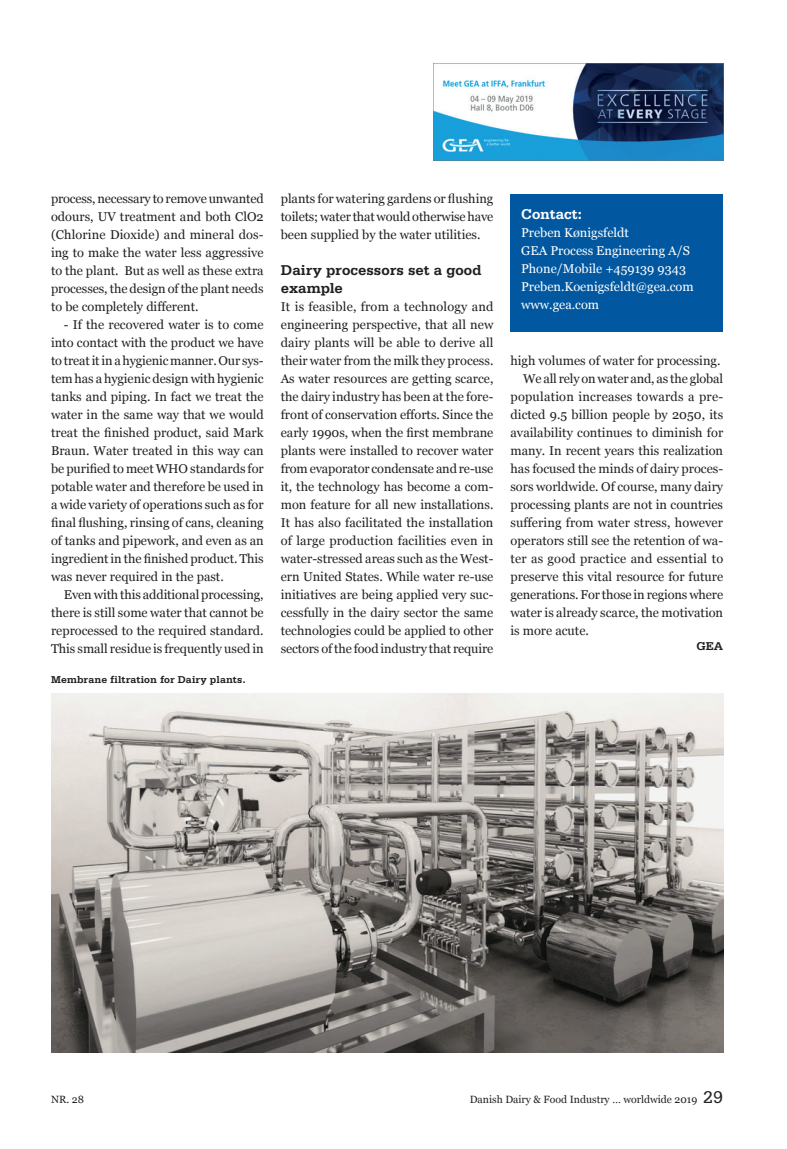
<style>
.page{position:relative;width:787px;height:1149px;background:#fff}
.page>*{position:absolute;margin:0;border:0;box-sizing:border-box;transform-origin:0 0}
.Mellemrubrik{font:700 15px/18px "Serifa";color:#231f20}
.Mellemrubrik-2{font:700 15px "Serifa";letter-spacing:.005em;color:#fff}
.Brødtekst_ind{font:12.75px/18px "Georgia";color:#231f20;text-align:justify}
.Brødtekst{font:12.75px/18px "Georgia";color:#231f20;text-align:justify}
.Brødtekst-2{font:12.75px "Georgia";color:#fff}
.Forfatter{font:700 12px "Serifa";color:#231f20}
.t1{font:10.5px "Georgia";color:#231f20}
.Billedtekst{font:700 10.5px "Serifa";letter-spacing:.01em;color:#231f20}
.s1{font-family:"Serifa";font-size:18px}
</style>
<div class="page">
<img style="left:433px;top:64px;width:290px;height:97px">
<img style="left:51px;top:693px;width:672px;height:358px">
<div style="left:510px;top:194px;width:213px;height:137px;background:#0158a1"></div>
<p class="Brødtekst" style="left:51px;top:189px;width:214px">process, necessary to remove unwanted odours, UV treatment and both ClO2 (Chlorine Dioxide) and mineral dos&shy;ing to make the water less aggressive to the plant. But as well as these extra processes, the design of the plant needs to be completely different.</p>
<p class="Brødtekst_ind" style="left:51px;top:315px;width:214px;text-indent:13px">- If the recovered water is to come into contact with the product we have to treat it in a hygienic manner. Our sys&shy;tem has a hygienic design with hygienic tanks and piping. In fact we treat the water in the same way that we would treat the finished product, said Mark Braun. Water treated in this way can be purified to meet WHO standards for potable water and therefore be used in a wide variety of operations such as for final flushing, rinsing of cans, cleaning of tanks and pipework, and even as an ingredient in the finished product. This was never required in the past.</p>
<p class="Brødtekst_ind" style="left:51px;top:585px;width:214px;text-indent:13px">Even with this additional processing, there is still some water that cannot be reprocessed to the required standard.<br>This small residue is frequently used in</p>
<p class="Billedtekst" style="left:51px;top:672px;width:196px">Membrane filtration for Dairy plants.</p>
<p class="Brødtekst_ind" style="left:281px;top:189px;width:214px">plants for watering gardens or flushing toilets; water that would otherwise have been supplied by the water utilities.</p>
<p class="Mellemrubrik" style="left:281px;top:260px;width:202px">Dairy processors set a good example</p>
<p class="Brødtekst" style="left:281px;top:297px;width:214px">It is feasible, from a technology and engineering perspective, that all new dairy plants will be able to derive all their water from the milk they process.<br>As water resources are getting scarce, the dairy industry has been at the fore&shy;front of conservation efforts. Since the early 1990s, when the first membrane plants were installed to recover water from evaporator condensate and re-use it, the technology has become a com&shy;mon feature for all new installations.<br>It has also facilitated the installation of large production facilities even in water-stressed areas such as the West&shy;ern United States. While water re-use initiatives are being applied very suc&shy;cessfully in the dairy sector the same technologies could be applied to other sectors of the food industry that require</p>
<p class="Mellemrubrik-2" style="left:521px;top:205px;width:62px">Contact:</p>
<p class="Brødtekst-2" style="left:521px;top:223px;width:109px">Preben Kønigsfeldt</p>
<p class="Brødtekst-2" style="left:521px;top:241px;width:170px">GEA Process Engineering A/S</p>
<p class="Brødtekst-2" style="left:521px;top:259px;width:166px">Phone/Mobile +459139 9343</p>
<p class="Brødtekst-2" style="left:521px;top:277px;width:174px">Preben.Koenigsfeldt@gea.com</p>
<p class="Brødtekst-2" style="left:521px;top:295px;width:80px">www.gea.com</p>
<p class="Brødtekst" style="left:510px;top:351px;width:211px">high volumes of water for processing.</p>
<p class="Brødtekst_ind" style="left:510px;top:369px;width:214px;text-indent:13px">We all rely on water and, as the global population increases towards a pre&shy;dicted 9.5 billion people by 2050, its availability continues to diminish for many. In recent years this realization has focused the minds of dairy proces&shy;sors worldwide. Of course, many dairy processing plants are not in countries suffering from water stress, however operators still see the retention of wa&shy;ter as good practice and essential to preserve this vital resource for future generations. For those in regions where water is already scarce, the motivation is more acute.</p>
<p class="Forfatter" style="left:696px;top:639px;width:28px">GEA</p>
<p class="t1" style="left:51px;top:1091px;width:34px">NR. 28</p>
<p class="t1" style="left:470px;top:1091px;width:255px">Danish Dairy &amp; Food Industry … worldwide 2019 <span class="s1">29</span></p>
</div>
